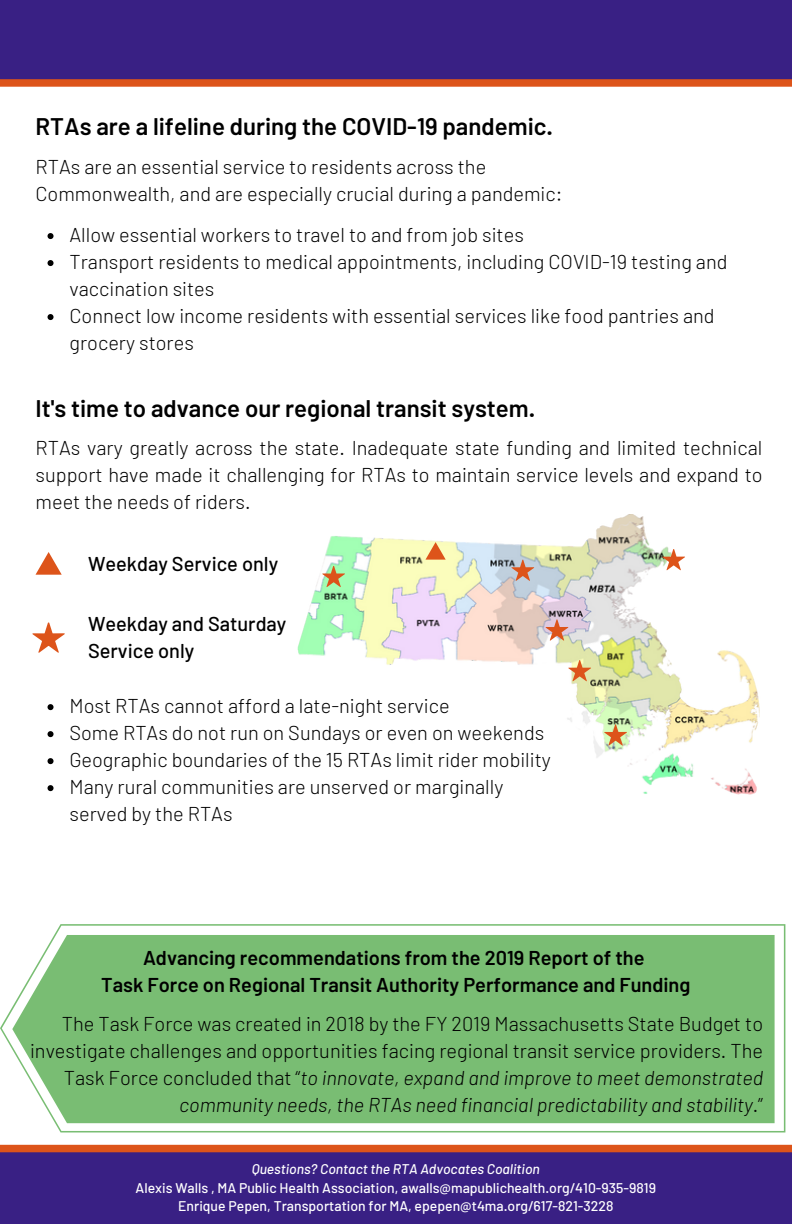
<style>
.page{position:relative;width:792px;height:1224px;background:#fff}
.page>*{position:absolute;margin:0;border:0;box-sizing:border-box;transform-origin:0 0}
.t1{font:600 24px "Barlow";color:#000}
.t2{font:300 20px/27px "Barlow";color:#000}
.t3{font:600 20px "Barlow";color:#000}
.t4{font:500 20px "Barlow";color:#000}
.t5{font:500 14px "Barlow";color:#fff}
.t6{font:italic 500 14px "Barlow";color:#fff}
.s1{font-style:italic}
</style>
<div class="page">
<div style="left:0;top:1152px;width:792px;height:72px;background:#392084"></div>
<div style="left:0;top:0;width:792px;height:79px;background:#392084"></div>
<div style="left:0;top:79px;width:792px;height:8px;background:#dd541a"></div>
<div style="left:0;top:1145px;width:792px;height:7px;background:#dd541a"></div>
<svg style="left:48px;top:233px;width:6px;height:6px"></svg>
<svg style="left:48px;top:260px;width:6px;height:6px"></svg>
<svg style="left:48px;top:314px;width:6px;height:6px"></svg>
<svg style="left:36px;top:552px;width:26px;height:23px"></svg>
<svg style="left:32px;top:622px;width:33px;height:31px"></svg>
<img style="left:297px;top:514px;width:463px;height:281px">
<svg style="left:426px;top:542px;width:20px;height:18px"></svg>
<svg style="left:322px;top:566px;width:23px;height:21px"></svg>
<svg style="left:568px;top:660px;width:23px;height:21px"></svg>
<svg style="left:546px;top:619px;width:22px;height:22px"></svg>
<svg style="left:662px;top:549px;width:23px;height:21px"></svg>
<svg style="left:511px;top:559px;width:23px;height:22px"></svg>
<svg style="left:604px;top:724px;width:23px;height:22px"></svg>
<svg style="left:0;top:924px;width:785px;height:208px;background:#8bc686"></svg>
<svg style="left:48px;top:704px;width:6px;height:6px"></svg>
<svg style="left:48px;top:731px;width:6px;height:6px"></svg>
<svg style="left:48px;top:758px;width:6px;height:6px"></svg>
<svg style="left:48px;top:785px;width:6px;height:6px"></svg>
<p class="t1" style="left:36px;top:111px;width:519px">RTAs are a lifeline during the COVID-19 pandemic.</p>
<p class="t2" style="left:36px;top:153px;width:528px">RTAs are an essential service to residents across the<br>Commonwealth, and are especially crucial during a pandemic:</p>
<p class="t2" style="left:70px;top:221px;width:456px">Allow essential workers to travel to and from job sites</p>
<p class="t2" style="left:70px;top:248px;width:660px">Transport residents to medical appointments, including COVID-19 testing and vaccination sites</p>
<p class="t2" style="left:70px;top:302px;width:647px">Connect low income residents with essential services like food pantries and grocery stores</p>
<p class="t1" style="left:36px;top:393px;width:501px">It's time to advance our regional transit system.</p>
<p class="t2" style="left:36px;top:433px;width:729px;text-align:justify">RTAs vary greatly across the state. Inadequate state funding and limited technical support have made it challenging for RTAs to maintain service levels and expand to meet the needs of riders.</p>
<p class="t4" style="left:88px;top:551px;width:192px">Weekday Service only</p>
<p class="t4" style="left:88px;top:611px;width:200px">Weekday and Saturday</p>
<p class="t4" style="left:88px;top:638px;width:108px">Service only</p>
<p class="t2" style="left:70px;top:692px;width:382px">Most RTAs cannot afford a late-night service</p>
<p class="t2" style="left:70px;top:719px;width:476px">Some RTAs do not run on Sundays or even on weekends</p>
<p class="t2" style="left:70px;top:746px;width:483px">Geographic boundaries of the 15 RTAs limit rider mobility</p>
<p class="t2" style="left:70px;top:773px;width:435px">Many rural communities are unserved or marginally served by the RTAs</p>
<p class="t3" style="left:143px;top:945px;width:503px">Advancing recommendations from the 2019 Report of the</p>
<p class="t3" style="left:101px;top:972px;width:591px">Task Force on Regional Transit Authority Performance and Funding</p>
<p class="t2" style="left:30px;top:1010px;width:735px;text-align:right">The Task Force was created in 2018 by the FY 2019 Massachusetts State Budget to investigate challenges and opportunities facing regional transit service providers. The Task Force concluded that “<span class="s1">to innovate, expand and improve to meet demonstrated community needs, the RTAs need financial predictability and stability</span>.”</p>
<p class="t6" style="left:252px;top:1160px;width:290px">Questions? Contact the RTA Advocates Coalition</p>
<p class="t5" style="left:136px;top:1179px;width:522px">Alexis Walls , MA Public Health Association, awalls@mapublichealth.org/410-935-9819</p>
<p class="t5" style="left:178px;top:1197px;width:437px">Enrique Pepen, Transportation for MA, epepen@t4ma.org/617-821-3228</p>
</div>
